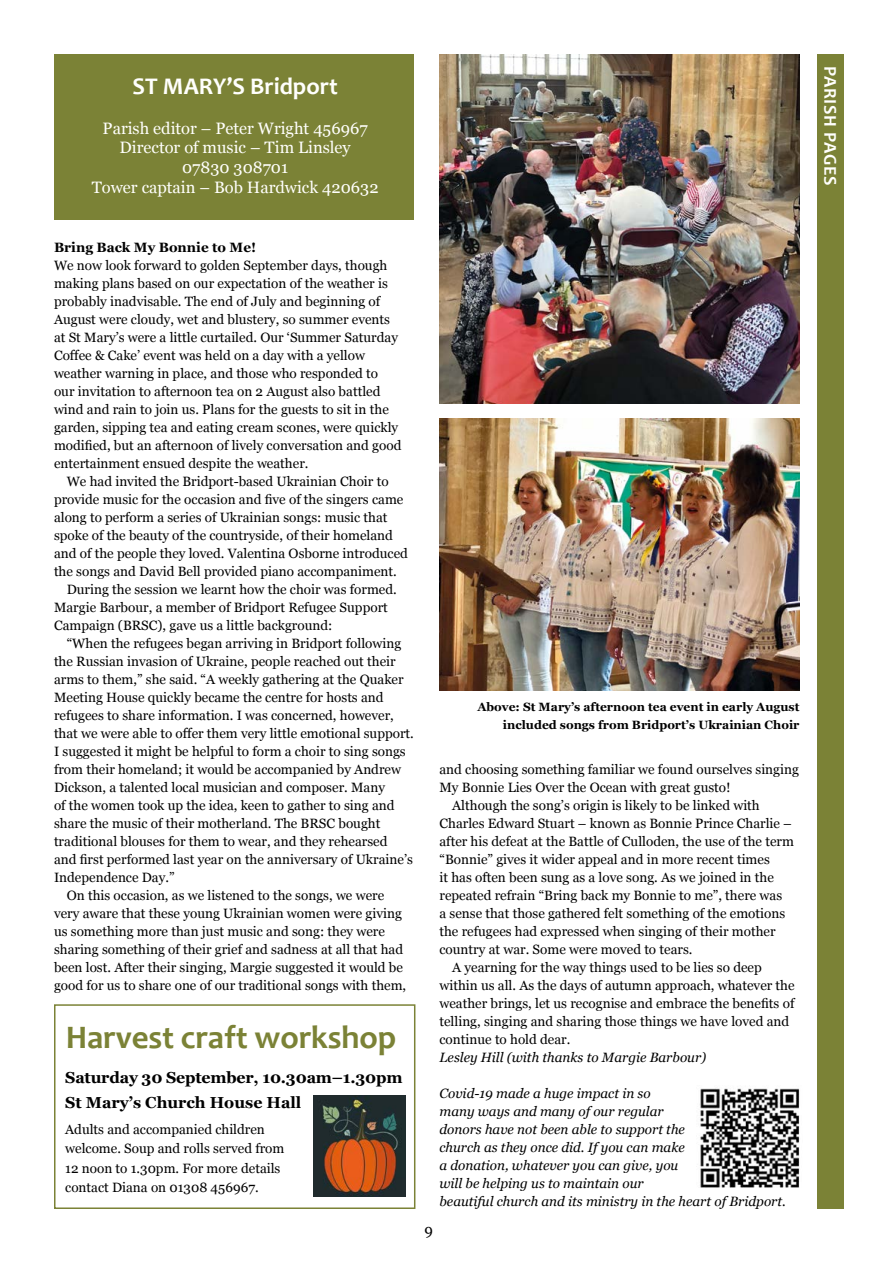
<style>
.page{position:relative;width:893px;height:1263px;background:#fff}
.page>*{position:absolute;margin:0;border:0;box-sizing:border-box;transform-origin:0 0}
.t1{font:700 33px "Candara";letter-spacing:-.005em;color:#7b8236}
.t2{font:700 24px "Candara";color:#fffffc}
.t3{font:700 18px "Candara";letter-spacing:.04em;color:#fffffc}
.t4{font:16.5px/19.8px "Georgia";color:#fffffc;text-align:center}
.t5{font:700 15.9px/25.5px "Georgia";letter-spacing:-.01em;color:#000}
.t6{font:15px "Georgia";color:#000}
.t7{font:13.5px/18px "Georgia";color:#000}
.t8{font:italic 13.5px/18px "Georgia";color:#000}
.t9{font:700 13.5px "Georgia";color:#000}
.t10{font:700 12px/18px "Georgia";color:#000;text-align:right}
</style>
<div class="page">
<div style="left:817px;top:54px;width:27px;height:1155px;background:#7b8236"></div>
<div style="left:54px;top:54px;width:360px;height:166px;background:#7b8236"></div>
<img style="left:700px;top:1088px;width:100px;height:100px">
<img style="left:439px;top:54px;width:360px;height:350px">
<img style="left:439px;top:419px;width:360px;height:271px">
<div style="left:54px;top:1004px;width:361px;height:205px;border:2px solid #7b8236"></div>
<img style="left:313px;top:1096px;width:93px;height:100px">
<h2 class="t2" style="left:133px;top:72px;width:207px">ST MARY’S Bridport</h2>
<p class="t4" style="left:92px;top:117px;width:288px">Parish editor – Peter Wright 456967<br>Director of music – Tim Linsley<br>07830 308701<br>Tower captain – Bob Hardwick 420632</p>
<p class="t9" style="left:54px;top:237px;width:204px">Bring Back My Bonnie to Me!</p>
<p class="t7" style="left:54px;top:256px;width:349px">We now look forward to golden September days, though making plans based on our expectation of the weather is probably inadvisable. The end of July and beginning of August were cloudy, wet and blustery, so summer events at St Mary’s were a little curtailed. Our ‘Summer Saturday Coffee &amp; Cake’ event was held on a day with a yellow weather warning in place, and those who responded to our invitation to afternoon tea on 2 August also battled wind and rain to join us. Plans for the guests to sit in the garden, sipping tea and eating cream scones, were quickly modified, but an afternoon of lively conversation and good entertainment ensued despite the weather.</p>
<p class="t7" style="left:67px;top:472px;width:323px">We had invited the Bridport-based Ukrainian Choir to</p>
<p class="t7" style="left:54px;top:490px;width:351px">provide music for the occasion and five of the singers came</p>
<p class="t7" style="left:54px;top:508px;width:335px">along to perform a series of Ukrainian songs: music that</p>
<p class="t7" style="left:54px;top:526px;width:341px">spoke of the beauty of the countryside, of their homeland</p>
<p class="t7" style="left:54px;top:544px;width:355px">and of the people they loved. Valentina Osborne introduced</p>
<p class="t7" style="left:54px;top:562px;width:344px">the songs and David Bell provided piano accompaniment.</p>
<p class="t7" style="left:67px;top:580px;width:332px">During the session we learnt how the choir was formed.</p>
<p class="t7" style="left:54px;top:598px;width:335px">Margie Barbour, a member of Bridport Refugee Support</p>
<p class="t7" style="left:54px;top:616px;width:280px">Campaign (BRSC), gave us a little background:</p>
<p class="t7" style="left:67px;top:634px;width:336px">“When the refugees began arriving in Bridport following</p>
<p class="t7" style="left:54px;top:652px;width:343px">the Russian invasion of Ukraine, people reached out their</p>
<p class="t7" style="left:54px;top:670px;width:351px">arms to them,” she said. “A weekly gathering at the Quaker</p>
<p class="t7" style="left:54px;top:688px;width:331px">Meeting House quickly became the centre for hosts and</p>
<p class="t7" style="left:54px;top:706px;width:341px">refugees to share information. I was concerned, however,</p>
<p class="t7" style="left:54px;top:724px;width:361px">that we were able to offer them very little emotional support.</p>
<p class="t7" style="left:54px;top:742px;width:353px">I suggested it might be helpful to form a choir to sing songs</p>
<p class="t7" style="left:54px;top:760px;width:349px">from their homeland; it would be accompanied by Andrew</p>
<p class="t7" style="left:54px;top:778px;width:333px">Dickson, a talented local musician and composer. Many</p>
<p class="t7" style="left:54px;top:796px;width:342px">of the women took up the idea, keen to gather to sing and</p>
<p class="t7" style="left:54px;top:814px;width:328px">share the music of their motherland. The BRSC bought</p>
<p class="t7" style="left:54px;top:832px;width:335px">traditional blouses for them to wear, and they rehearsed</p>
<p class="t7" style="left:54px;top:850px;width:360px">and first performed last year on the anniversary of Ukraine’s</p>
<p class="t7" style="left:54px;top:868px;width:122px">Independence Day.”</p>
<p class="t7" style="left:67px;top:886px;width:319px">On this occasion, as we listened to the songs, we were</p>
<p class="t7" style="left:54px;top:904px;width:349px">very aware that these young Ukrainian women were giving</p>
<p class="t7" style="left:54px;top:922px;width:332px">us something more than just music and song: they were</p>
<p class="t7" style="left:54px;top:940px;width:351px">sharing something of their grief and sadness at all that had</p>
<p class="t7" style="left:54px;top:958px;width:351px">been lost. After their singing, Margie suggested it would be</p>
<p class="t7" style="left:54px;top:976px;width:354px">good for us to share one of our traditional songs with them,</p>
<h1 class="t1" style="left:66px;top:1017px;width:332px">Harvest craft workshop</h1>
<p class="t5" style="left:65px;top:1064px;width:339px">Saturday 30 September, 10.30am–1.30pm<br>St Mary’s Church House Hall</p>
<p class="t7" style="left:65px;top:1119px;width:221px;line-height:19.5px">Adults and accompanied children welcome. Soup and rolls served from 12 noon to 1.30pm. For more details contact Diana on 01308 456967.</p>
<p class="t10" style="left:477px;top:697px;width:324px">Above: St Mary’s afternoon tea event in early August included songs from Bridport’s Ukrainian Choir</p>
<p class="t7" style="left:439px;top:760px;width:361px">and choosing something familiar we found ourselves singing</p>
<p class="t7" style="left:439px;top:778px;width:293px">My Bonnie Lies Over the Ocean with great gusto!</p>
<p class="t7" style="left:452px;top:796px;width:309px">Although the song’s origin is likely to be linked with</p>
<p class="t7" style="left:439px;top:814px;width:354px">Charles Edward Stuart – known as Bonnie Prince Charlie –</p>
<p class="t7" style="left:439px;top:832px;width:356px">after his defeat at the Battle of Culloden, the use of the term</p>
<p class="t7" style="left:439px;top:850px;width:332px">“Bonnie” gives it wider appeal and in more recent times</p>
<p class="t7" style="left:439px;top:868px;width:336px">it has often been sung as a love song. As we joined in the</p>
<p class="t7" style="left:439px;top:886px;width:344px">repeated refrain “Bring back my Bonnie to me”, there was</p>
<p class="t7" style="left:439px;top:904px;width:347px">a sense that those gathered felt something of the emotions</p>
<p class="t7" style="left:439px;top:922px;width:338px">the refugees had expressed when singing of their mother</p>
<p class="t7" style="left:439px;top:940px;width:255px">country at war. Some were moved to tears.</p>
<p class="t7" style="left:452px;top:958px;width:311px">A yearning for the way things used to be lies so deep</p>
<p class="t7" style="left:439px;top:976px;width:357px">within us all. As the days of autumn approach, whatever the</p>
<p class="t7" style="left:439px;top:994px;width:356px">weather brings, let us recognise and embrace the benefits of</p>
<p class="t7" style="left:439px;top:1012px;width:351px">telling, singing and sharing those things we have loved and</p>
<p class="t7" style="left:439px;top:1030px;width:132px">continue to hold dear.</p>
<p class="t8" style="left:439px;top:1048px;width:268px">Lesley Hill (with thanks to Margie Barbour)</p>
<p class="t8" style="left:439px;top:1084px;width:348px">Covid-19 made a huge impact in so<br>many ways and many of our regular<br>donors have not been able to support the<br>church as they once did. If you can make<br>a donation, whatever you can give, you<br>will be helping us to maintain our<br>beautiful church and its ministry in the heart of Bridport.</p>
<p class="t6" style="left:425px;top:1219px;width:10px">9</p>
<h3 class="t3" style="left:841px;top:66px;width:121px;rotate:90deg">PARISH PAGES</h3>
</div>
